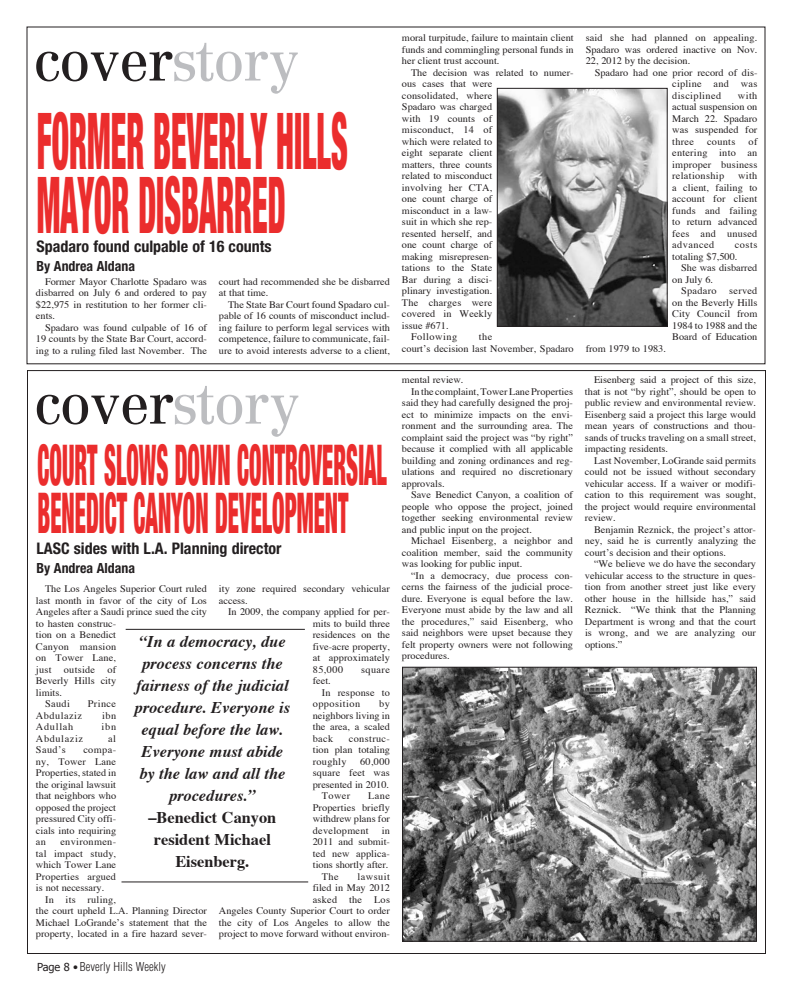
<style>
.page{position:relative;width:792px;height:1008px;background:#fff}
.page>*{position:absolute;margin:0;border:0;box-sizing:border-box;transform-origin:0 0}
.COVER_SUB_HEAD{font:900 condensed 78px/63px "Helvetica Neue";color:#eb2d2d;scale:.4 1}
.COVER_SUB_HEAD-2{font:900 condensed 56px/48px "Helvetica Neue";color:#eb2d2d;scale:.4 1}
.t1{font:56px "Century Reprise SSK";color:#231f20}
.BRIEF_HEAD{font:italic 700 16.4px/22px "Times";color:#231f20;text-align:center}
.BRIEF_HEAD-2{font:700 16.4px/22px "Times";color:#231f20;text-align:center}
.COVER_SUB_HEAD-3{font:700 condensed 16px "Helvetica Neue";color:#231f20}
.COVER_SUB_HEAD-4{font:700 condensed 14px "Helvetica Neue";color:#231f20}
.t2{font:300 condensed 12px "Helvetica";color:#231f20}
.BODY{font:10px/11.5px "Times";color:#231f20;text-align:justify}
.BODY-2{font:10px/11.5px "Times";letter-spacing:.025em;color:#231f20}
.BODY-3{font:10px "Times";letter-spacing:.05em;color:#231f20}
.BODY-4{font:10px "Times";letter-spacing:.045em;color:#231f20}
.BODY-5{font:10px "Times";letter-spacing:.06em;color:#231f20}
.BODY-6{font:10px "Times";letter-spacing:.065em;color:#231f20}
.s1{color:#bcbdc0}
.s2{font-family:"Tahoma";font-weight:400;font-stretch:normal;font-size:11px}
.s3{font-weight:900;font-size:10px}
</style>
<div class="page">
<img style="left:499px;top:90px;width:167px;height:235px">
<div style="left:497px;top:88px;width:171px;height:239px;border:1px solid #231f20"></div>
<img style="left:404px;top:669px;width:351px;height:271px">
<div style="left:402px;top:667px;width:355px;height:275px;border:1px solid #231f20"></div>
<hr style="left:126px;top:629px;width:179px;height:1px;background:#231f20">
<hr style="left:122px;top:881px;width:186px;height:1px;background:#231f20">
<p class="t1" style="left:35px;top:27px;width:265px">cover<span class="s1">story</span></p>
<p class="COVER_SUB_HEAD" style="left:37px;top:109px;width:779px">FORMER BEVERLY HILLS<br>MAYOR DISBARRED</p>
<p class="COVER_SUB_HEAD-3" style="left:36px;top:237px;width:237px">Spadaro found culpable of 16 counts</p>
<p class="COVER_SUB_HEAD-4" style="left:36px;top:257px;width:100px">By Andrea Aldana</p>
<p class="BODY" style="left:36px;top:276px;width:173px;text-indent:9px">Former Mayor Charlotte Spadaro was disbarred on July 6 and ordered to pay $22,975 in restitution to her former cli&shy;ents.</p>
<p class="BODY" style="left:36px;top:322px;width:173px;text-indent:9px">Spadaro was found culpable of 16 of 19 counts by the State Bar Court, accord&shy;ing to a ruling filed last November. The</p>
<p class="BODY" style="left:219px;top:276px;width:173px">court had recommended she be disbarred at that time.</p>
<p class="BODY" style="left:219px;top:299px;width:173px;text-indent:9px">The State Bar Court found Spadaro cul&shy;pable of 16 counts of misconduct includ&shy;ing failure to perform legal services with competence, failure to communicate, fail&shy;ure to avoid interests adverse to a client,</p>
<p class="BODY" style="left:402px;top:33px;width:173px">moral turpitude, failure to maintain client funds and commingling personal funds in her client trust account.</p>
<p class="BODY" style="left:402px;top:67px;width:173px;text-align:left;text-indent:9px">The decision was related to numer&shy;ous cases that were<br>consolidated, where<br>Spadaro was charged<br>with 19 counts of<br>misconduct, 14 of<br>which were related to<br>eight separate client<br>matters, three counts<br>related to misconduct<br>involving her CTA,<br>one count charge of<br>misconduct in a law-<br>suit in which she rep-<br>resented herself, and<br>one count charge of<br>making misrepresen-<br>tations to the State<br>Bar during a disci-<br>plinary investigation.<br>The charges were<br>covered in Weekly<br>issue #671.</p>
<p class="BODY-3" style="left:411px;top:331px;width:48px">Following</p>
<p class="BODY" style="left:402px;top:332px;width:173px;text-align:center">the<br>court’s decision last November, Spadaro</p>
<p class="BODY" style="left:586px;top:33px;width:173px">said she had planned on appealing.<br>Spadaro was ordered inactive on Nov.<br>22, 2012 by the decision.</p>
<p class="BODY" style="left:672px;top:67px;width:87px;text-indent:-77px">Spadaro had one prior record of dis&shy;cipline and was disciplined</p>
<p class="BODY" style="left:672px;top:90px;width:87px;text-indent:66px">with actual suspension on March 22. Spadaro was suspended for three</p>
<p class="BODY" style="left:672px;top:136px;width:87px;text-indent:76px">of entering into an improper business relationship</p>
<p class="BODY" style="left:707px;top:136px;width:30px">counts</p>
<p class="BODY" style="left:672px;top:171px;width:87px;text-indent:66px">with a client, failing to account for client funds and failing to return advanced fees and unused advanced</p>
<p class="BODY" style="left:672px;top:240px;width:87px;text-indent:63px">costs totaling $7,500.</p>
<p class="BODY" style="left:672px;top:263px;width:87px;text-indent:9px">She was disbarred on July 6.</p>
<p class="BODY-2" style="left:681px;top:286px;width:37px">Spadaro</p>
<p class="BODY" style="left:672px;top:286px;width:87px;text-indent:57px">served on the Beverly Hills City Council from 1984 to 1988 and the Board of Education</p>
<p class="BODY" style="left:586px;top:343px;width:82px">from 1979 to 1983.</p>
<p class="BODY" style="left:402px;top:375px;width:63px">mental review.</p>
<p class="BODY" style="left:402px;top:386px;width:173px;text-indent:9px">In the complaint, Tower Lane Properties said they had carefully designed the proj&shy;ect to minimize impacts on the envi&shy;ronment and the surrounding area. The complaint said the project was “by right” because it complied with all applicable building and zoning ordinances and reg&shy;ulations and required no discretionary approvals.</p>
<p class="BODY" style="left:402px;top:490px;width:173px;text-indent:9px">Save Benedict Canyon, a coalition of people who oppose the project, joined together seeking environmental review and public input on the project.</p>
<p class="BODY" style="left:402px;top:536px;width:173px;text-indent:9px">Michael Eisenberg, a neighbor and coalition member, said the community was looking for public input.</p>
<p class="BODY" style="left:402px;top:570px;width:173px;text-indent:9px">“In a democracy, due process con&shy;cerns the fairness of the judicial proce&shy;dure. Everyone is equal before the law.<br>Everyone must abide by the law and all the procedures,” said Eisenberg, who said neighbors were upset because they felt property owners were not following procedures.</p>
<p class="BODY" style="left:585px;top:375px;width:173px;text-indent:9px">Eisenberg said a project of this size, that is not “by right”, should be open to public review and environmental review.<br>Eisenberg said a project this large would mean years of constructions and thou&shy;sands of trucks traveling on a small street, impacting residents.</p>
<p class="BODY" style="left:585px;top:455px;width:173px;text-indent:9px">Last November, LoGrande said permits could not be issued without secondary vehicular access. If a waiver or modifi&shy;cation to this requirement was sought, the project would require environmental review.</p>
<p class="BODY" style="left:585px;top:524px;width:173px;text-indent:9px">Benjamin Reznick, the project’s attor&shy;ney, said he is currently analyzing the court’s decision and their options.</p>
<p class="BODY" style="left:585px;top:559px;width:173px;text-indent:9px">“We believe we do have the secondary vehicular access to the structure in ques&shy;tion from another street just like every other house in the hillside has,” said Reznick. “We think that the Planning Department is wrong and that the court is wrong, and we are analyzing our</p>
<p class="t1" style="left:36px;top:370px;width:265px">cover<span class="s1">story</span></p>
<p class="COVER_SUB_HEAD-2" style="left:38px;top:440px;width:875px">COURT SLOWS DOWN CONTROVERSIAL<br>BENEDICT CANYON DEVELOPMENT</p>
<p class="COVER_SUB_HEAD-3" style="left:36px;top:538px;width:247px">LASC sides with L.A. Planning director</p>
<p class="COVER_SUB_HEAD-4" style="left:36px;top:559px;width:100px">By Andrea Aldana</p>
<p class="BODY" style="left:36px;top:584px;width:173px;text-align:left;text-indent:9px">The Los Angeles Superior Court ruled last month in favor of the city of Los<br>Angeles after a Saudi prince sued the city to hasten construc-<br>tion on a Benedict<br>Canyon mansion<br>on Tower Lane,<br>just outside of<br>Beverly Hills city<br>limits.</p>
<p class="BODY" style="left:45px;top:699px;width:27px">Saudi</p>
<p class="BODY" style="left:88px;top:699px;width:30px">Prince</p>
<p class="BODY-4" style="left:36px;top:709px;width:48px">Abdulaziz</p>
<p class="BODY" style="left:102px;top:710px;width:16px">ibn</p>
<p class="BODY-6" style="left:36px;top:720px;width:39px">Adullah</p>
<p class="BODY" style="left:102px;top:722px;width:16px">ibn</p>
<p class="BODY-5" style="left:36px;top:732px;width:49px">Abdulaziz</p>
<p class="BODY" style="left:108px;top:733px;width:10px">al</p>
<p class="BODY" style="left:36px;top:745px;width:31px">Saud’s</p>
<p class="BODY" style="left:219px;top:584px;width:172px">ity zone required secondary vehicular access.</p>
<p class="BODY" style="left:313px;top:607px;width:79px;text-indent:-85px">In 2009, the company applied for per&shy;mits to build three residences on the five-acre property, at approximately 85,000</p>
<p class="BRIEF_HEAD" style="left:139px;top:632px;width:148px">“In a democracy, due</p>
<p class="BODY" style="left:585px;top:639px;width:39px">options.”</p>
<p class="BRIEF_HEAD" style="left:135px;top:654px;width:157px">process concerns the fairness of the judicial procedure. Everyone is equal before the law.<br>Everyone must abide by the law and all the procedures.”</p>
<p class="BRIEF_HEAD-2" style="left:148px;top:807px;width:130px">–Benedict Canyon resident Michael<br>Eisenberg.</p>
<p class="BODY" style="left:361px;top:664px;width:30px">square</p>
<p class="BODY" style="left:313px;top:676px;width:20px">feet.</p>
<p class="BODY-2" style="left:313px;top:687px;width:79px;text-indent:9px">In response to opposition</p>
<p class="BODY" style="left:313px;top:699px;width:79px;text-indent:66px">by neighbors living in the area, a scaled back</p>
<p class="BODY" style="left:313px;top:733px;width:79px;text-indent:36px">construc&shy;tion plan totaling roughly</p>
<p class="BODY" style="left:36px;top:745px;width:82px;text-indent:47px">compa&shy;ny, Tower Lane Properties, stated in the original lawsuit that neighbors who opposed the project pressured City offi&shy;cials into requiring an</p>
<p class="BODY" style="left:313px;top:756px;width:79px;text-indent:47px">60,000 square feet was presented in 2010.</p>
<p class="BODY" style="left:322px;top:791px;width:30px">Tower</p>
<p class="BODY" style="left:313px;top:791px;width:79px;text-indent:55px">Lane Properties briefly withdrew plans for development</p>
<p class="BODY" style="left:313px;top:825px;width:79px;text-indent:69px">in 2011 and submit&shy;ted new applica&shy;tions shortly after.</p>
<p class="BODY" style="left:322px;top:871px;width:18px">The</p>
<p class="BODY" style="left:36px;top:837px;width:82px;text-indent:24px">environmen&shy;tal impact study, which Tower Lane Properties argued is not necessary.</p>
<p class="BODY" style="left:36px;top:894px;width:173px;text-align:left;text-indent:9px">In its ruling,<br>the court upheld L.A. Planning Director Michael LoGrande’s statement that the property, located in a fire hazard sever-</p>
<p class="BODY" style="left:219px;top:871px;width:173px;text-align:right">lawsuit<br>filed in May 2012<br>asked the Los<br>Angeles County Superior Court to order the city of Los Angeles to allow the project to move forward without environ-</p>
<p class="t2" style="left:37px;top:959px;width:130px"><span class="s2">Page 8</span> <span class="s3">•</span> Beverly Hills Weekly</p>
</div>
